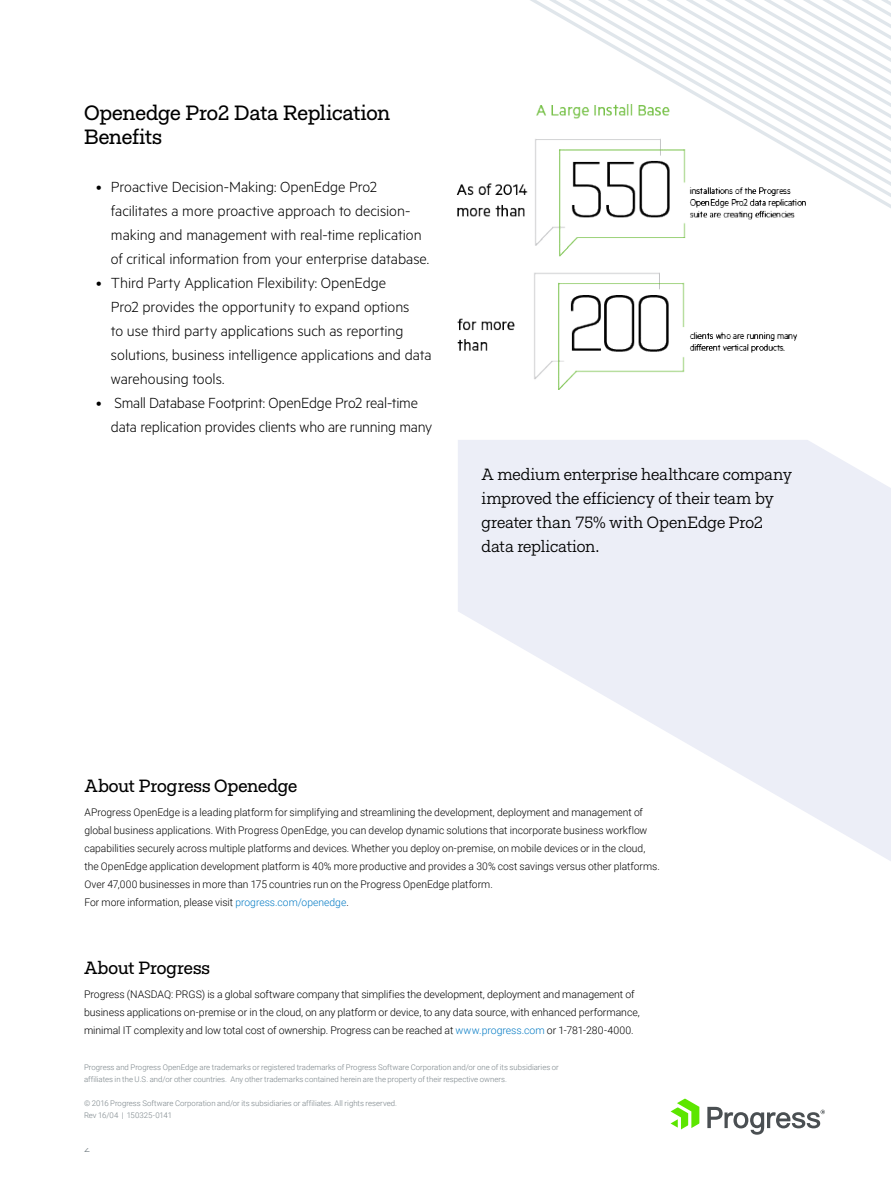
<style>
.page{position:relative;width:891px;height:1188px;background:#fff}
.page>*{position:absolute;margin:0;border:0;box-sizing:border-box;transform-origin:0 0}
.t1{font:21px/24px "Fakt Slab Pro";letter-spacing:-.02em;color:#000}
.t2{font:18px "Fakt Slab Pro";color:#000}
.t3{font:300 16.5px/24px "Metric";letter-spacing:-.005em;color:#000}
.t4{font:16.5px/24px "Fakt Slab Pro Blond";letter-spacing:-.015em;color:#000}
.t5{font:300 13.5px "Metric";color:#788287}
.t6{font:300 10.5px/18px "Roboto";color:#000}
.t7{font:300 7.8px/12px "Roboto";color:#788287}
.s1{color:#037ac4}
</style>
<div class="page">
<svg style="left:530px;top:0;width:361px;height:208px"></svg>
<svg style="left:671px;top:1099px;width:28px;height:30px"></svg>
<svg style="left:707px;top:1107px;width:118px;height:28px"></svg>
<svg style="left:458px;top:440px;width:433px;height:421px;fill:#eceef7"></svg>
<img style="left:457px;top:102px;width:350px;height:288px">
<h1 class="t1" style="left:84px;top:101px;width:308px">Openedge Pro2 Data Replication<br>Benefits</h1>
<h3 class="t3" style="left:111px;top:174px;width:320px;text-indent:-15px">• Proactive Decision-Making: OpenEdge Pro2 facilitates a more proactive approach to decision&shy;making and management with real-time replication of critical information from your enterprise database.</h3>
<h3 class="t3" style="left:111px;top:270px;width:322px;text-indent:-15px">• Third Party Application Flexibility: OpenEdge<br>Pro2 provides the opportunity to expand options<br>to use third party applications such as reporting solutions, business intelligence applications and data warehousing tools.</h3>
<h3 class="t3" style="left:111px;top:390px;width:323px;text-indent:-15px">• Small Database Footprint: OpenEdge Pro2 real-time data replication provides clients who are running many</h3>
<h3 class="t4" style="left:482px;top:462px;width:312px">A medium enterprise healthcare company improved the efficiency of their team by greater than 75% with OpenEdge Pro2 data replication.</h3>
<h2 class="t2" style="left:84px;top:774px;width:215px">About Progress Openedge</h2>
<p class="t6" style="left:84px;top:803px;width:577px">AProgress OpenEdge is a leading platform for simplifying and streamlining the development, deployment and management of global business applications. With Progress OpenEdge, you can develop dynamic solutions that incorporate business workflow capabilities securely across multiple platforms and devices. Whether you deploy on-premise, on mobile devices or in the cloud, the OpenEdge application development platform is 40% more productive and provides a 30% cost savings versus other platforms.<br>Over 47,000 businesses in more than 175 countries run on the Progress OpenEdge platform.<br>For more information, please visit <span class="s1">progress.com/openedge</span>.</p>
<h2 class="t2" style="left:84px;top:956px;width:128px">About Progress</h2>
<p class="t6" style="left:84px;top:985px;width:557px">Progress (NASDAQ: PRGS) is a global software company that simplifies the development, deployment and management of business applications on-premise or in the cloud, on any platform or device, to any data source, with enhanced performance, minimal IT complexity and low total cost of ownership. Progress can be reached at <span class="s1">www.progress.com</span> or 1-781-280-4000.</p>
<p class="t7" style="left:84px;top:1061px;width:476px">Progress and Progress OpenEdge are trademarks or registered trademarks of Progress Software Corporation and/or one of its subsidiaries or affiliates in the U.S. and/or other countries. Any other trademarks contained herein are the property of their respective owners.</p>
<p class="t7" style="left:84px;top:1097px;width:315px">© 2016 Progress Software Corporation and/or its subsidiaries or affiliates. All rights reserved.<br>Rev 16/04 | 150325-0141</p>
<p class="t5" style="left:84px;top:1140px;width:7px">2</p>
</div>
